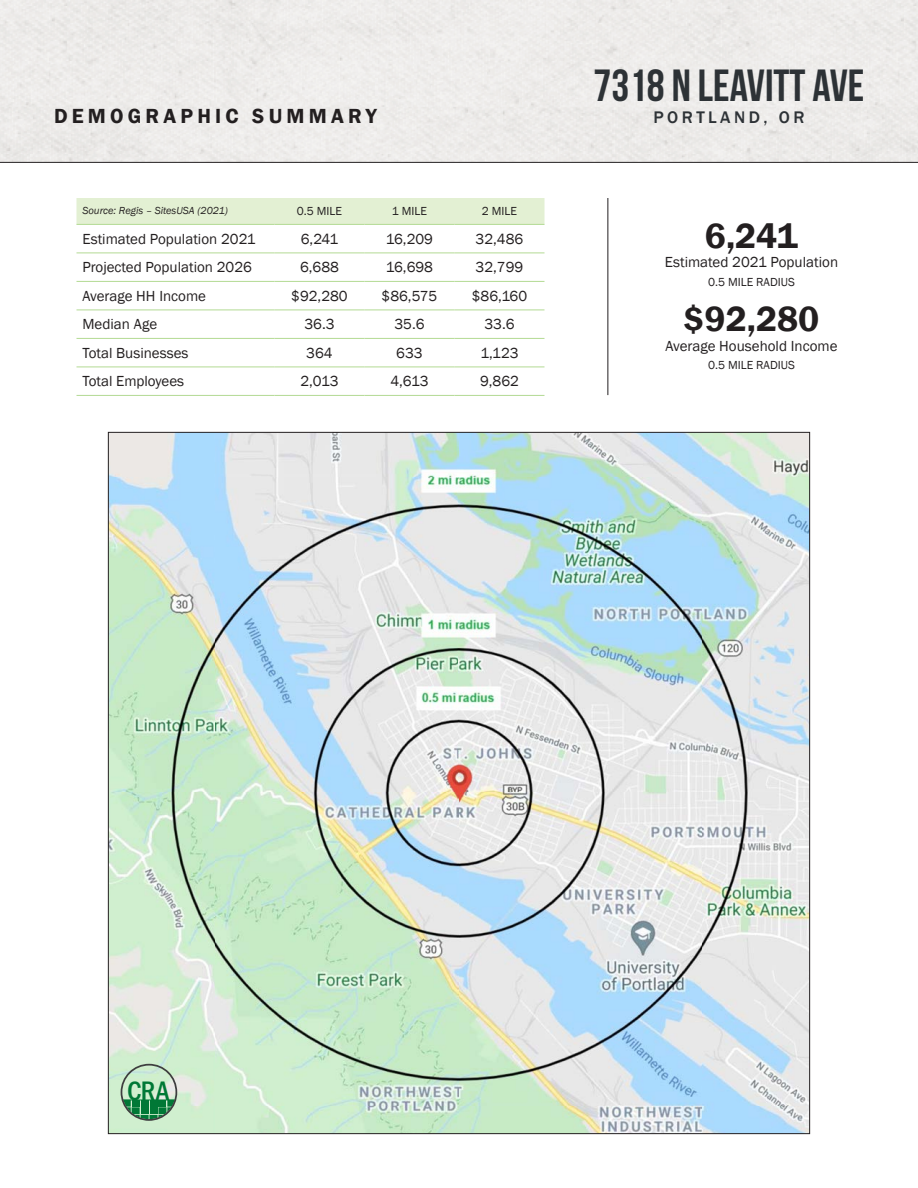
<style>
.page{position:relative;width:918px;height:1188px;background:#fff}
.page>*{position:absolute;margin:0;border:0;box-sizing:border-box;transform-origin:0 0}
.t1{font:45px "Bebas Neue";color:#2d3236}
.t2{font:600 36px "Franklin Gothic";color:#231f20}
.t3{font:500 condensed 27.75px "Franklin Gothic";color:#007836}
.t4{font:600 21px "Franklin Gothic";letter-spacing:.2em;color:#231f20}
.t5{font:500 17.25px "Franklin Gothic";letter-spacing:.2em;color:#2d3236}
.t6{font:15px "Franklin Gothic";color:#231f20}
.t7{font:12px "Franklin Gothic";color:#231f20}
.t8{font:italic 10.5px "Franklin Gothic";color:#231f20}
.s1{font-size:27.45px}
</style>
<div class="page">
<img style="left:110px;top:434px;width:698px;height:698px">
<svg style="left:121px;top:1064px;width:56px;height:57px;background:#9ac5a5"></svg>
<hr style="left:608px;top:198px;width:1px;height:197px;background:#231f20">
<svg style="left:76px;top:198px;width:468px;height:83px"></svg>
<svg style="left:76px;top:309px;width:468px;height:58px"></svg>
<hr style="left:76px;top:224px;width:198px;height:1px;background:#b3da93">
<hr style="left:76px;top:253px;width:198px;height:1px;background:#b3da93">
<hr style="left:274px;top:224px;width:90px;height:1px;background:#b3da93">
<hr style="left:274px;top:253px;width:90px;height:1px;background:#b3da93">
<hr style="left:364px;top:224px;width:90px;height:1px;background:#b3da93">
<hr style="left:364px;top:253px;width:90px;height:1px;background:#b3da93">
<hr style="left:454px;top:224px;width:90px;height:1px;background:#b3da93">
<hr style="left:454px;top:253px;width:90px;height:1px;background:#b3da93">
<hr style="left:76px;top:281px;width:198px;height:1px;background:#b3da93">
<hr style="left:274px;top:281px;width:90px;height:1px;background:#b3da93">
<hr style="left:364px;top:281px;width:90px;height:1px;background:#b3da93">
<hr style="left:454px;top:281px;width:90px;height:1px;background:#b3da93">
<hr style="left:76px;top:310px;width:198px;height:1px;background:#b3da93">
<hr style="left:76px;top:338px;width:198px;height:1px;background:#b3da93">
<hr style="left:76px;top:367px;width:198px;height:1px;background:#b3da93">
<hr style="left:274px;top:310px;width:90px;height:1px;background:#b3da93">
<hr style="left:274px;top:338px;width:90px;height:1px;background:#b3da93">
<hr style="left:274px;top:367px;width:90px;height:1px;background:#b3da93">
<hr style="left:364px;top:310px;width:90px;height:1px;background:#b3da93">
<hr style="left:364px;top:338px;width:90px;height:1px;background:#b3da93">
<hr style="left:364px;top:367px;width:90px;height:1px;background:#b3da93">
<hr style="left:454px;top:310px;width:90px;height:1px;background:#b3da93">
<hr style="left:454px;top:338px;width:90px;height:1px;background:#b3da93">
<hr style="left:454px;top:367px;width:90px;height:1px;background:#b3da93">
<hr style="left:76px;top:395px;width:198px;height:1px;background:#b3da93">
<hr style="left:274px;top:395px;width:90px;height:1px;background:#b3da93">
<hr style="left:364px;top:395px;width:90px;height:1px;background:#b3da93">
<hr style="left:454px;top:395px;width:90px;height:1px;background:#b3da93">
<hr style="left:0;top:162px;width:918px;height:1px;background:#231f20">
<h3 class="t4" style="left:54px;top:103px;width:324px">DEMOGRAPHIC SUMMARY</h3>
<p class="t8" style="left:82px;top:204px;width:147px">Source: Regis – SitesUSA (2021)</p>
<p class="t7" style="left:297px;top:204px;width:47px">0.5 MILE</p>
<p class="t7" style="left:392px;top:204px;width:37px">1 MILE</p>
<p class="t7" style="left:482px;top:204px;width:37px">2 MILE</p>
<p class="t6" style="left:82px;top:230px;width:175px">Estimated Population 2021</p>
<p class="t6" style="left:301px;top:230px;width:39px">6,241</p>
<p class="t6" style="left:386px;top:230px;width:49px">16,209</p>
<p class="t6" style="left:476px;top:230px;width:49px">32,486</p>
<p class="t6" style="left:82px;top:258px;width:171px">Projected Population 2026</p>
<p class="t6" style="left:300px;top:258px;width:40px">6,688</p>
<p class="t6" style="left:386px;top:258px;width:49px">16,698</p>
<p class="t6" style="left:476px;top:258px;width:49px">32,799</p>
<p class="t6" style="left:82px;top:287px;width:125px">Average HH Income</p>
<p class="t6" style="left:291px;top:287px;width:58px">$92,280</p>
<p class="t6" style="left:382px;top:287px;width:57px">$86,575</p>
<p class="t6" style="left:472px;top:287px;width:57px">$86,160</p>
<p class="t6" style="left:83px;top:315px;width:76px">Median Age</p>
<p class="t6" style="left:304px;top:315px;width:32px">36.3</p>
<p class="t6" style="left:394px;top:315px;width:32px">35.6</p>
<p class="t6" style="left:484px;top:315px;width:32px">33.6</p>
<p class="t6" style="left:83px;top:344px;width:107px">Total Businesses</p>
<p class="t6" style="left:306px;top:344px;width:28px">364</p>
<p class="t6" style="left:396px;top:344px;width:28px">633</p>
<p class="t6" style="left:480px;top:344px;width:40px">1,123</p>
<p class="t6" style="left:82px;top:372px;width:103px">Total Employees</p>
<p class="t6" style="left:300px;top:372px;width:40px">2,013</p>
<p class="t6" style="left:390px;top:372px;width:40px">4,613</p>
<p class="t6" style="left:480px;top:372px;width:40px">9,862</p>
<h1 class="t1" style="left:594px;top:61px;width:272px">7318 N LEAVITT AVE</h1>
<p class="t5" style="left:654px;top:107px;width:152px">PORTLAND, OR</p>
<h2 class="t2" style="left:705px;top:214px;width:95px">6,241</h2>
<p class="t6" style="left:665px;top:253px;width:175px">Estimated 2021 Population</p>
<p class="t7" style="left:708px;top:275px;width:88px">0.5 MILE RADIUS</p>
<h2 class="t2" style="left:684px;top:297px;width:137px">$92,280</h2>
<p class="t6" style="left:666px;top:336px;width:174px">Average Household Income</p>
<p class="t7" style="left:708px;top:358px;width:88px">0.5 MILE RADIUS</p>
<h3 class="t3" style="left:127px;top:1073px;width:44px"><span class="s1">C</span>RA</h3>
</div>
